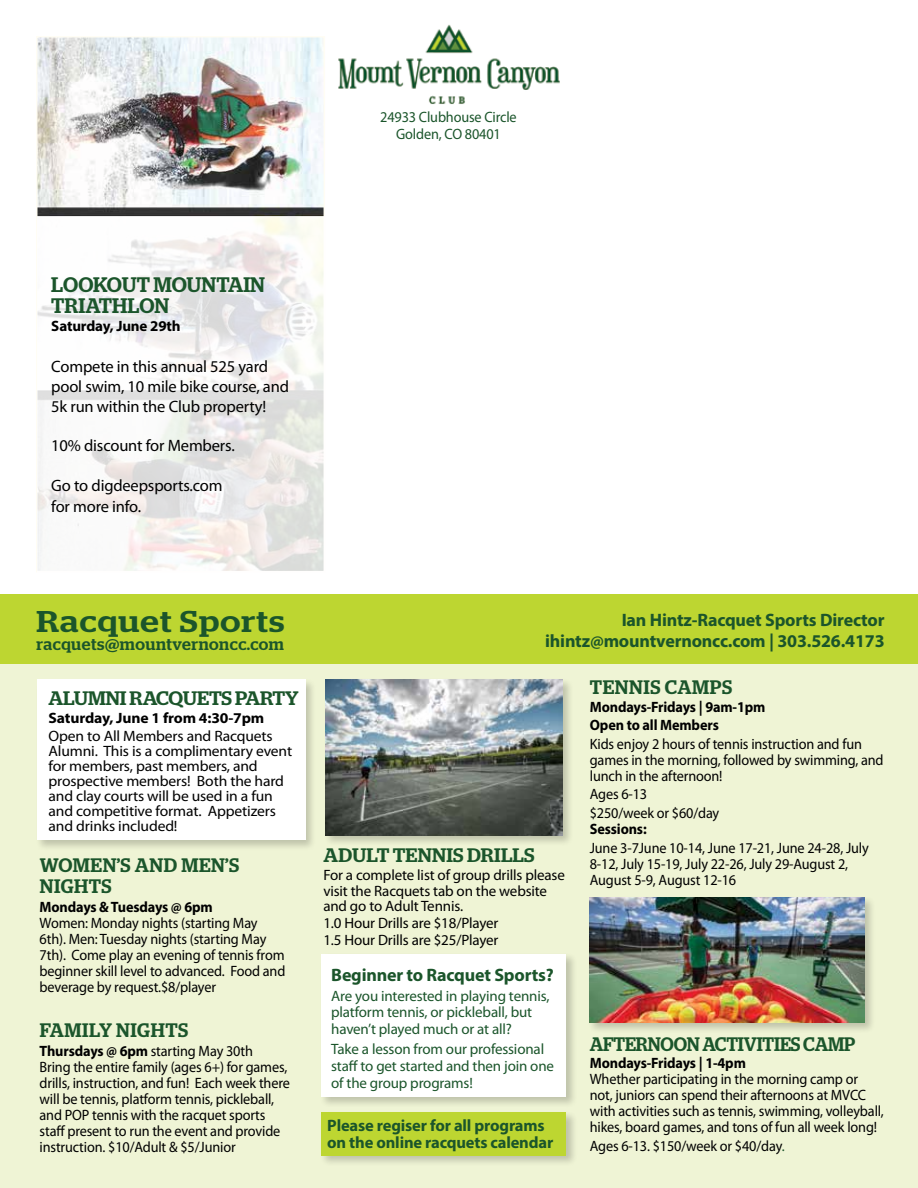
<style>
.page{position:relative;width:918px;height:1188px;background:#fff}
.page>*{position:absolute;margin:0;border:0;box-sizing:border-box;transform-origin:0 0}
.t1{font:500 30px "Stag";letter-spacing:.035em;color:#1b552b;scale:1.15 1}
.t2{font:500 21px/20.5px "Stag";color:#1b552b}
.t3{font:500 19.5px/20.7px "Stag";letter-spacing:.03em;color:#1b552b}
.t4{font:500 19.5px "Stag";letter-spacing:-.005em;color:#1b552b;scale:.95 1}
.t5{font:500 19.5px "Stag";letter-spacing:-.005em;color:#1b552b;scale:1.04 1}
.t6{font:500 19.5px "Stag";letter-spacing:-.005em;color:#1b552b}
.t7{font:700 18px/21px "Myriad Pro";letter-spacing:-.01em;color:#1b552b;text-align:right}
.t8{font:16.5px/19.8px "Myriad Pro";letter-spacing:-.01em;color:#000}
.t9{font:700 16.5px/17px "Myriad Pro";letter-spacing:-.01em;color:#1b552b}
.t10{font:500 16.5px "Stag";letter-spacing:.03em;color:#1b552b}
.t11{font:15px/16.2px "Myriad Pro";letter-spacing:-.01em;color:#000;scale:.95 1}
.t12{font:15px/15px "Myriad Pro";letter-spacing:-.01em;color:#000;scale:1.04 1}
.t13{font:15px/16.8px "Myriad Pro";letter-spacing:-.01em;color:#1b552b}
.t14{font:15px/15.3px "Myriad Pro";letter-spacing:-.01em;color:#000}
.t15{font:700 15px/18px "Myriad Pro";letter-spacing:-.01em;color:#000;scale:.95 1}
.t16{font:15px/16.8px "Myriad Pro";letter-spacing:-.01em;color:#1b552b;text-align:center;scale:.95 1}
.t17{font:700 15px "Myriad Pro";letter-spacing:-.01em;color:#000;scale:1.04 1}
.t18{font:700 15px "Myriad Pro";letter-spacing:-.01em;color:#000}
.s1{font-weight:700}
.s2{color:#1b552b}
</style>
<div class="page">
<img style="left:338px;top:24px;width:222px;height:80px">
<img style="left:39px;top:39px;width:283px;height:177px">
<div style="left:0;top:594px;width:918px;height:594px;background:#eff4d5"></div>
<div style="left:320px;top:952px;width:258px;height:156px;background:#000;opacity:.2"></div>
<div style="left:322px;top:955px;width:244px;height:142px;background:#fff"></div>
<div style="left:323px;top:678px;width:251px;height:168px;background:#000;opacity:.2"></div>
<img style="left:325px;top:680px;width:238px;height:155px">
<div style="left:0;top:594px;width:918px;height:70px;background:#bdd631"></div>
<div style="left:588px;top:896px;width:288px;height:138px;background:#000;opacity:.2"></div>
<img style="left:590px;top:898px;width:275px;height:125px">
<div style="left:35px;top:678px;width:281px;height:173px;background:#000;opacity:.2"></div>
<div style="left:37px;top:680px;width:268px;height:160px;background:#fff"></div>
<div style="left:320px;top:1110px;width:257px;height:57px;background:#000;opacity:.2"></div>
<div style="left:322px;top:1112px;width:244px;height:43px;background:#bdd631"></div>
<svg style="left:38px;top:216px;width:286px;height:355px"></svg>
<p class="t16" style="left:380px;top:108px;width:145px">24933 Clubhouse Circle<br>Golden, CO 80401</p>
<h2 class="t2" style="left:51px;top:274px;width:215px">LOOKOUT MOUNTAIN<br>TRIATHLON</h2>
<p class="t18" style="left:51px;top:316px;width:131px">Saturday, June 29th</p>
<p class="t8" style="left:51px;top:356px;width:239px">Compete in this annual 525 yard pool swim, 10 mile bike course, and<br>5k run within the Club property!</p>
<p class="t8" style="left:51px;top:435px;width:185px">10% discount for Members.</p>
<p class="t8" style="left:51px;top:474px;width:173px;line-height:21.6px">Go to digdeepsports.com for more info.</p>
<h1 class="t1" style="left:37px;top:604px;width:217px">Racquet Sports</h1>
<p class="t10" style="left:37px;top:634px;width:249px">racquets@mountvernoncc.com</p>
<h3 class="t5" style="left:49px;top:687px;width:242px">ALUMNI RACQUETS PARTY</h3>
<p class="t17" style="left:49px;top:708px;width:209px">Saturday, June 1 from 4:30-7pm</p>
<p class="t12" style="left:49px;top:728px;width:236px">Open to All Members and Racquets<br>Alumni. This is a complimentary event for members, past members, and prospective members! Both the hard and clay courts will be used in a fun and competitive format. Appetizers and drinks included!</p>
<h3 class="t3" style="left:40px;top:855px;width:201px">WOMEN’S AND MEN’S<br>NIGHTS</h3>
<p class="t15" style="left:40px;top:897px;width:184px">Mondays &amp; Tuesdays @ 6pm</p>
<p class="t11" style="left:40px;top:914px;width:260px">Women: Monday nights (starting May 6th). Men: Tuesday nights (starting May 7th). Come play an evening of tennis from beginner skill level to advanced. Food and beverage by request.$8/player</p>
<h3 class="t3" style="left:40px;top:1019px;width:150px">FAMILY NIGHTS</h3>
<p class="t11" style="left:40px;top:1042px;width:265px"><span class="s1">Thursdays @ 6pm</span> starting May 30th<br>Bring the entire family (ages 6+) for games, drills, instruction, and fun! Each week there will be tennis, platform tennis, pickleball, and POP tennis with the racquet sports staff present to run the event and provide instruction. $10/Adult &amp; $5/Junior</p>
<p class="t7" style="left:545px;top:609px;width:341px">Ian Hintz-Racquet Sports Director ihintz@mountvernoncc.com | 303.526.4173</p>
<h3 class="t6" style="left:324px;top:844px;width:213px">ADULT TENNIS DRILLS</h3>
<p class="t14" style="left:323px;top:867px;width:243px">For a complete list of group drills please visit the Racquets tab on the website and go to Adult Tennis.</p>
<p class="t14" style="left:323px;top:915px;width:177px;line-height:16.8px">1.0 Hour Drills are $18/Player<br>1.5 Hour Drills are $25/Player</p>
<p class="t7" style="left:331px;top:964px;width:224px">Beginner to Racquet Sports?</p>
<p class="t13" style="left:331px;top:987px;width:220px">Are you interested in playing tennis, platform tennis, or pickleball, but haven’t played much or at all?</p>
<p class="t13" style="left:331px;top:1041px;width:224px">Take a lesson from our professional staff to get started and then join one of the group programs!</p>
<p class="t9" style="left:327px;top:1116px;width:228px">Please regiser for all programs on the online racquets calendar</p>
<h3 class="t3" style="left:590px;top:677px;width:144px">TENNIS CAMPS</h3>
<p class="t15" style="left:590px;top:698px;width:186px">Mondays-Fridays | 9am-1pm<br>Open to all Members</p>
<p class="t11" style="left:590px;top:736px;width:311px;line-height:15.8px">Kids enjoy 2 hours of tennis instruction and fun games in the morning, followed by swimming, and lunch in the afternoon!</p>
<p class="t11" style="left:590px;top:784px;width:138px;line-height:19.2px">Ages 6-13<br>$250/week or $60/day</p>
<p class="t15" style="left:590px;top:819px;width:61px">Sessions:</p>
<p class="t11" style="left:590px;top:840px;width:295px">June 3-7June 10-14, June 17-21, June 24-28, July<br>8-12, July 15-19, July 22-26, July 29-August 2,<br>August 5-9, August 12-16</p>
<h3 class="t4" style="left:590px;top:1033px;width:281px">AFTERNOON ACTIVITIES CAMP</h3>
<p class="t15" style="left:590px;top:1053px;width:166px">Mondays-Fridays | 1-4pm</p>
<p class="t11" style="left:590px;top:1070px;width:311px">Whether participating in the morning camp or not, juniors can spend their afternoons at MVCC with activities such as tennis, swimming, volleyball, hikes, board games, and tons of fun all week long!</p>
<p class="t11" style="left:590px;top:1138px;width:207px">Ages 6-13. $150/week or $40/day<span class="s2">.</span></p>
</div>
